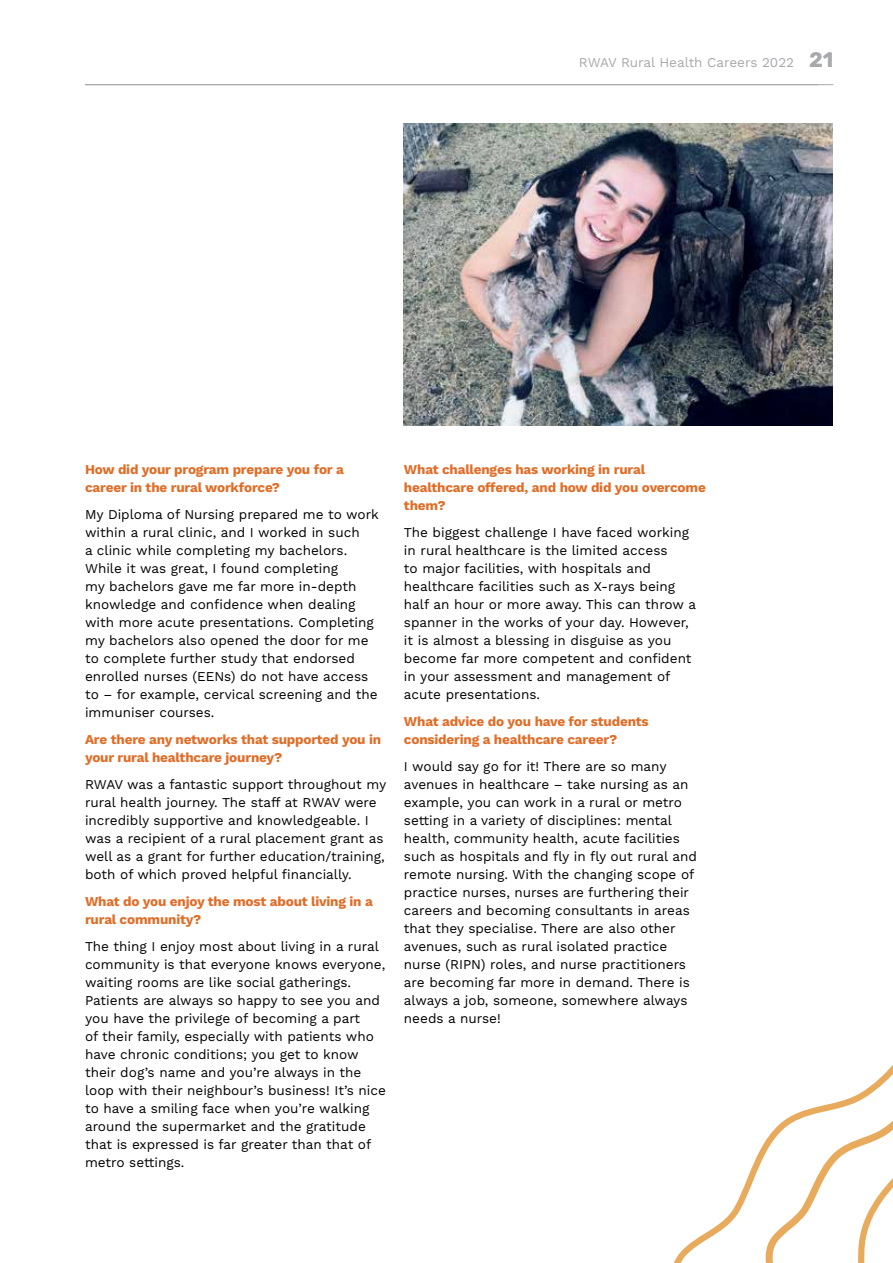
<style>
.page{position:relative;width:893px;height:1263px;background:#fff}
.page>*{position:absolute;margin:0;border:0;box-sizing:border-box;transform-origin:0 0}
.t1{font:13.5px/18px "Work Sans";color:#000}
.t2{font:700 13.5px/18px "Work Sans";letter-spacing:-.015em;color:#df6d27}
.t3{font:13.5px "Work Sans";color:#a7a9ac}
.s1{font-family:"Rubik";font-weight:700;font-size:21px}
</style>
<div class="page">
<hr style="left:85px;top:84px;width:748px;height:1px;background:#a7a9ac">
<svg style="left:674px;top:1142px;width:91px;height:121px"></svg>
<svg style="left:765px;top:1065px;width:128px;height:198px"></svg>
<img style="left:404px;top:123px;width:429px;height:302px">
<p class="t3" style="left:579px;top:55px;width:256px">RWAV Rural Health Careers 2022 <span class="s1">21</span></p>
<p class="t2" style="left:85px;top:461px;width:260px">How did your program prepare you for a career in the rural workforce?</p>
<p class="t1" style="left:85px;top:506px;width:295px">My Diploma of Nursing prepared me to work within a rural clinic, and I worked in such<br>a clinic while completing my bachelors.<br>While it was great, I found completing<br>my bachelors gave me far more in-depth knowledge and confidence when dealing with more acute presentations. Completing my bachelors also opened the door for me to complete further study that endorsed enrolled nurses (EENs) do not have access to – for example, cervical screening and the immuniser courses.</p>
<p class="t2" style="left:85px;top:731px;width:298px">Are there any networks that supported you in your rural healthcare journey?</p>
<p class="t1" style="left:85px;top:776px;width:303px">RWAV was a fantastic support throughout my rural health journey. The staff at RWAV were incredibly supportive and knowledgeable. I was a recipient of a rural placement grant as well as a grant for further education/training, both of which proved helpful financially.</p>
<p class="t2" style="left:85px;top:893px;width:289px">What do you enjoy the most about living in a rural community?</p>
<p class="t1" style="left:85px;top:938px;width:302px">The thing I enjoy most about living in a rural community is that everyone knows everyone, waiting rooms are like social gatherings.<br>Patients are always so happy to see you and you have the privilege of becoming a part<br>of their family, especially with patients who have chronic conditions; you get to know their dog’s name and you’re always in the loop with their neighbour’s business! It’s nice to have a smiling face when you’re walking around the supermarket and the gratitude that is expressed is far greater than that of metro settings.</p>
<p class="t2" style="left:404px;top:461px;width:303px">What challenges has working in rural healthcare offered, and how did you overcome them?</p>
<p class="t1" style="left:404px;top:524px;width:294px">The biggest challenge I have faced working in rural healthcare is the limited access<br>to major facilities, with hospitals and healthcare facilities such as X-rays being half an hour or more away. This can throw a spanner in the works of your day. However, it is almost a blessing in disguise as you become far more competent and confident in your assessment and management of acute presentations.</p>
<p class="t2" style="left:404px;top:713px;width:246px">What advice do you have for students considering a healthcare career?</p>
<p class="t1" style="left:404px;top:758px;width:295px">I would say go for it! There are so many avenues in healthcare – take nursing as an example, you can work in a rural or metro setting in a variety of disciplines: mental health, community health, acute facilities such as hospitals and fly in fly out rural and remote nursing. With the changing scope of practice nurses, nurses are furthering their careers and becoming consultants in areas that they specialise. There are also other avenues, such as rural isolated practice nurse (RIPN) roles, and nurse practitioners are becoming far more in demand. There is always a job, someone, somewhere always needs a nurse!</p>
</div>
